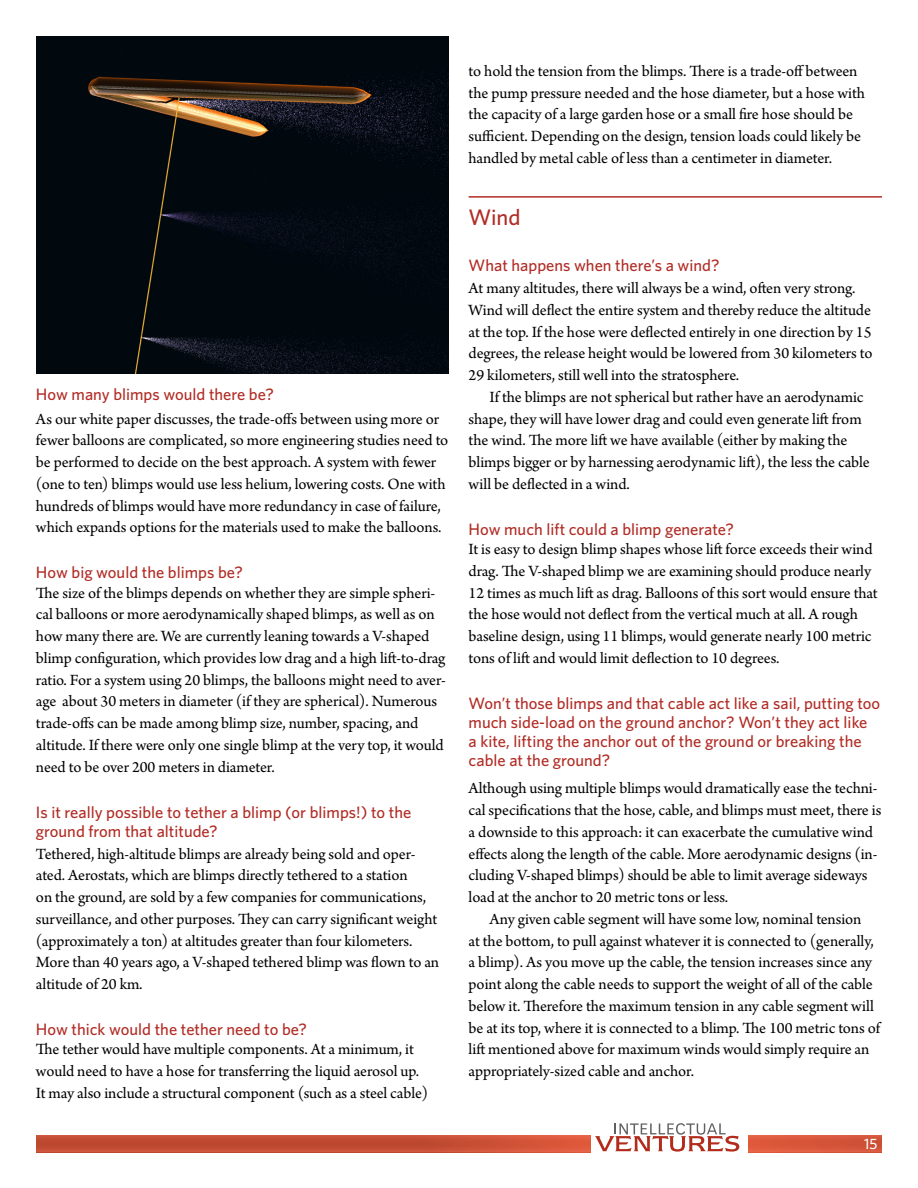
<style>
.page{position:relative;width:918px;height:1188px;background:#fff}
.page>*{position:absolute;margin:0;border:0;box-sizing:border-box;transform-origin:0 0}
.FAQ_Category{font:500 22.5px "Whitney";color:#b12c25}
.Answer{font:16.5px/21.8px "Arno Pro";letter-spacing:-.005em;color:#000}
.Body_text{font:16.5px/21.8px "Arno Pro";letter-spacing:-.005em;color:#000}
.Question{font:500 16.5px/18.9px "Whitney";color:#b12c25}
.t1{font:500 15px "Whitney";color:#fff}
</style>
<div class="page">
<svg style="left:36px;top:1136px;width:846px;height:16px;background:#ca5037"></svg>
<div style="left:591px;top:1114px;width:157px;height:44px;background:#fff"></div>
<svg style="left:595px;top:1123px;width:144px;height:29px"></svg>
<hr style="left:469px;top:196px;width:413px;height:2px;background:#b12c25">
<img style="left:36px;top:36px;width:412px;height:338px">
<p class="Question" style="left:36px;top:385px;width:239px">How many blimps would there be?</p>
<p class="Answer" style="left:36px;top:409px;width:414px">As our white paper discusses, the trade-offs between using more or fewer balloons are complicated, so more engineering studies need to be performed to decide on the best approach. A system with fewer (one to ten) blimps would use less helium, lowering costs. One with hundreds of blimps would have more redundancy in case of failure, which expands options for the materials used to make the balloons.</p>
<p class="Question" style="left:36px;top:563px;width:209px">How big would the blimps be?</p>
<p class="Answer" style="left:36px;top:583px;width:411px">The size of the blimps depends on whether they are simple spheri&shy;cal balloons or more aerodynamically shaped blimps, as well as on how many there are. We are currently leaning towards a V-shaped blimp configuration, which provides low drag and a high lift-to-drag ratio. For a system using 20 blimps, the balloons might need to aver&shy;age about 30 meters in diameter (if they are spherical). Numerous trade-offs can be made among blimp size, number, spacing, and altitude. If there were only one single blimp at the very top, it would need to be over 200 meters in diameter.</p>
<p class="Question" style="left:36px;top:802px;width:377px">Is it really possible to tether a blimp (or blimps!) to the ground from that altitude?</p>
<p class="Answer" style="left:36px;top:844px;width:405px">Tethered, high-altitude blimps are already being sold and oper&shy;ated. Aerostats, which are blimps directly tethered to a station<br>on the ground, are sold by a few companies for communications, surveillance, and other purposes. They can carry significant weight (approximately a ton) at altitudes greater than four kilometers.<br>More than 40 years ago, a V-shaped tethered blimp was flown to an altitude of 20 km.</p>
<p class="Question" style="left:36px;top:1020px;width:273px">How thick would the tether need to be?</p>
<p class="Answer" style="left:36px;top:1039px;width:394px">The tether would have multiple components. At a minimum, it would need to have a hose for transferring the liquid aerosol up.<br>It may also include a structural component (such as a steel cable)</p>
<p class="Answer" style="left:469px;top:61px;width:398px">to hold the tension from the blimps. There is a trade-off between the pump pressure needed and the hose diameter, but a hose with the capacity of a large garden hose or a small fire hose should be sufficient. Depending on the design, tension loads could likely be handled by metal cable of less than a centimeter in diameter.</p>
<p class="FAQ_Category" style="left:469px;top:202px;width:53px">Wind</p>
<p class="Question" style="left:469px;top:255px;width:253px">What happens when there’s a wind?</p>
<p class="Answer" style="left:469px;top:278px;width:405px">At many altitudes, there will always be a wind, often very strong.<br>Wind will deflect the entire system and thereby reduce the altitude at the top. If the hose were deflected entirely in one direction by 15 degrees, the release height would be lowered from 30 kilometers to 29 kilometers, still well into the stratosphere.</p>
<p class="Body_text" style="left:469px;top:387px;width:403px;text-indent:21px">If the blimps are not spherical but rather have an aerodynamic shape, they will have lower drag and could even generate lift from the wind. The more lift we have available (either by making the blimps bigger or by harnessing aerodynamic lift), the less the cable will be deflected in a wind.</p>
<p class="Question" style="left:469px;top:520px;width:267px">How much lift could a blimp generate?</p>
<p class="Answer" style="left:469px;top:539px;width:411px">It is easy to design blimp shapes whose lift force exceeds their wind drag. The V-shaped blimp we are examining should produce nearly 12 times as much lift as drag. Balloons of this sort would ensure that the hose would not deflect from the vertical much at all. A rough baseline design, using 11 blimps, would generate nearly 100 metric tons of lift and would limit deflection to 10 degrees.</p>
<p class="Question" style="left:469px;top:693px;width:413px">Won’t those blimps and that cable act like a sail, putting too much side-load on the ground anchor? Won’t they act like<br>a kite, lifting the anchor out of the ground or breaking the cable at the ground?</p>
<p class="Answer" style="left:469px;top:778px;width:414px">Although using multiple blimps would dramatically ease the techni&shy;cal specifications that the hose, cable, and blimps must meet, there is a downside to this approach: it can exacerbate the cumulative wind effects along the length of the cable. More aerodynamic designs (in&shy;cluding V-shaped blimps) should be able to limit average sideways load at the anchor to 20 metric tons or less.</p>
<p class="Body_text" style="left:469px;top:909px;width:413px;text-indent:21px">Any given cable segment will have some low, nominal tension<br>at the bottom, to pull against whatever it is connected to (generally, a blimp). As you move up the cable, the tension increases since any point along the cable needs to support the weight of all of the cable below it. Therefore the maximum tension in any cable segment will be at its top, where it is connected to a blimp. The 100 metric tons of lift mentioned above for maximum winds would simply require an appropriately-sized cable and anchor.</p>
<p class="t1" style="left:864px;top:1134px;width:15px">15</p>
</div>
